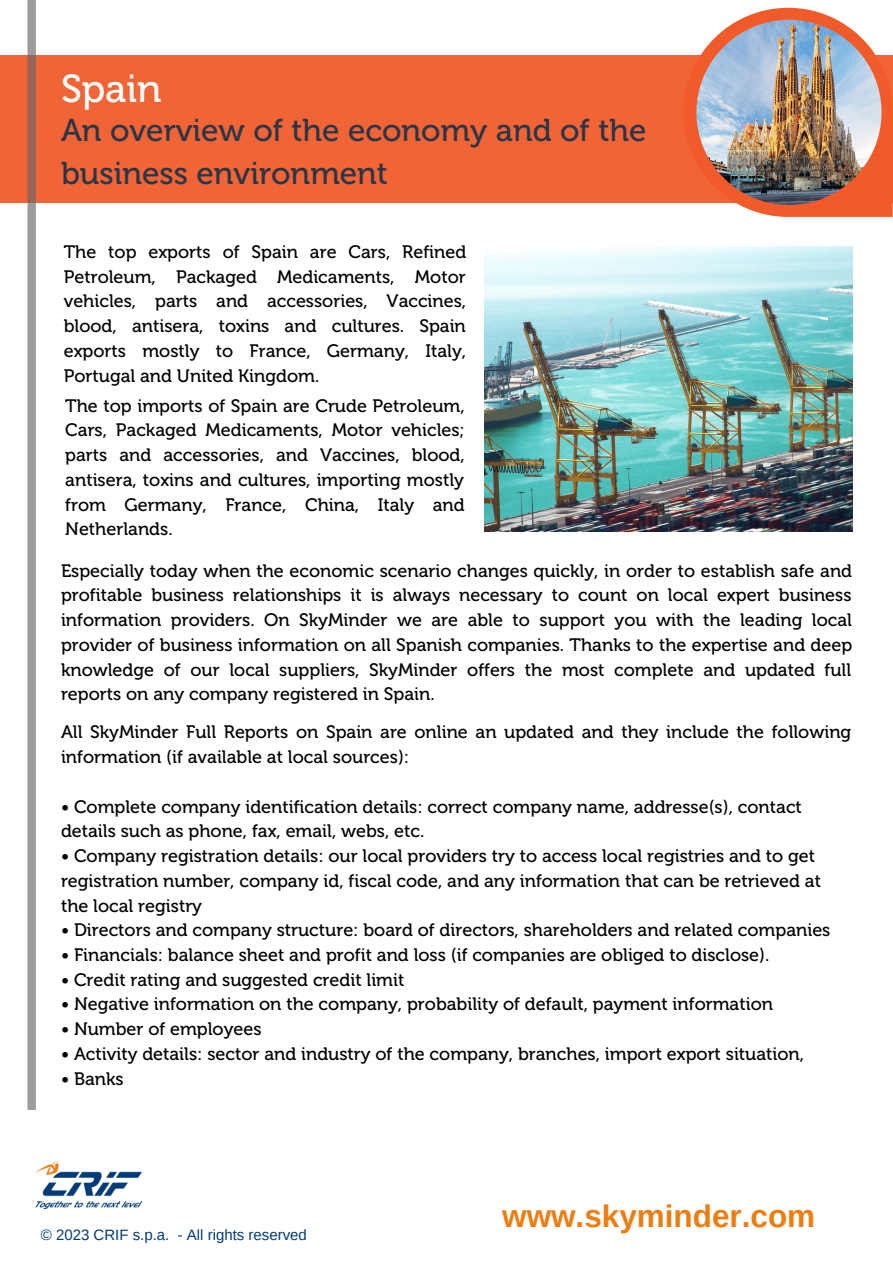
<style>
.page{position:relative;width:893px;height:1264px;background:#fff}
.page>*{position:absolute;margin:0;border:0;box-sizing:border-box;transform-origin:0 0}
.t1{font:39px "Museo 500";color:#fff}
.t2{font:31.5px/43.5px "Museo 500";color:#2a3647}
.t3{font:700 31.5px "Arimo";color:#ec7d11}
.t4{font:18px/24.8px "Museo 500";color:#000;text-align:justify}
.t5{font:15px "Arimo";color:#003b79}
</style>
<div class="page">
<div style="left:0;top:56px;width:892px;height:147px;background:#f16436"></div>
<svg style="left:27px;top:0;width:9px;height:1109px;background:#a19997"></svg>
<svg style="left:683px;top:8px;width:209px;height:209px"></svg>
<img style="left:696px;top:20px;width:185px;height:185px;border-radius:50%">
<img style="left:35px;top:1160px;width:108px;height:49px">
<img style="left:484px;top:246px;width:368px;height:286px">
<p class="t1" style="left:61px;top:65px;width:102px">Spain</p>
<p class="t2" style="left:61px;top:108px;width:587px">An overview of the economy and of the business environment</p>
<p class="t4" style="left:64px;top:239px;width:404px">The top exports of Spain are Cars, Refined Petroleum, Packaged Medicaments, Motor vehicles, parts and accessories, Vaccines, blood, antisera, toxins and cultures. Spain exports mostly to France, Germany, Italy, Portugal and United Kingdom.</p>
<p class="t4" style="left:65px;top:393px;width:401px">The top imports of Spain are Crude Petroleum, Cars, Packaged Medicaments, Motor vehicles; parts and accessories, and Vaccines, blood, antisera, toxins and cultures, importing mostly from Germany, France, China, Italy and Netherlands.</p>
<p class="t4" style="left:61px;top:558px;width:792px">Especially today when the economic scenario changes quickly, in order to establish safe and profitable business relationships it is always necessary to count on local expert business information providers. On SkyMinder we are able to support you with the leading local provider of business information on all Spanish companies. Thanks to the expertise and deep knowledge of our local suppliers, SkyMinder offers the most complete and updated full reports on any company registered in Spain.</p>
<p class="t4" style="left:61px;top:719px;width:791px">All SkyMinder Full Reports on Spain are online an updated and they include the following information (if available at local sources):</p>
<p class="t4" style="left:61px;top:794px;width:742px">• Complete company identification details: correct company name, addresse(s), contact details such as phone, fax, email, webs, etc.</p>
<p class="t4" style="left:61px;top:843px;width:761px;text-align:left">• Company registration details: our local providers try to access local registries and to get registration number, company id, fiscal code, and any information that can be retrieved at the local registry</p>
<p class="t4" style="left:61px;top:917px;width:770px">• Directors and company structure: board of directors, shareholders and related companies</p>
<p class="t4" style="left:61px;top:942px;width:710px">• Financials: balance sheet and profit and loss (if companies are obliged to disclose).</p>
<p class="t4" style="left:61px;top:967px;width:345px">• Credit rating and suggested credit limit</p>
<p class="t4" style="left:61px;top:991px;width:713px">• Negative information on the company, probability of default, payment information</p>
<p class="t4" style="left:61px;top:1016px;width:202px">• Number of employees</p>
<p class="t4" style="left:61px;top:1041px;width:744px">• Activity details: sector and industry of the company, branches, import export situation,</p>
<p class="t4" style="left:61px;top:1066px;width:64px">• Banks</p>
<p class="t5" style="left:41px;top:1226px;width:267px">© 2023 CRIF s.p.a. - All rights reserved</p>
<p class="t3" style="left:502px;top:1198px;width:314px">www.skyminder.com</p>
</div>
